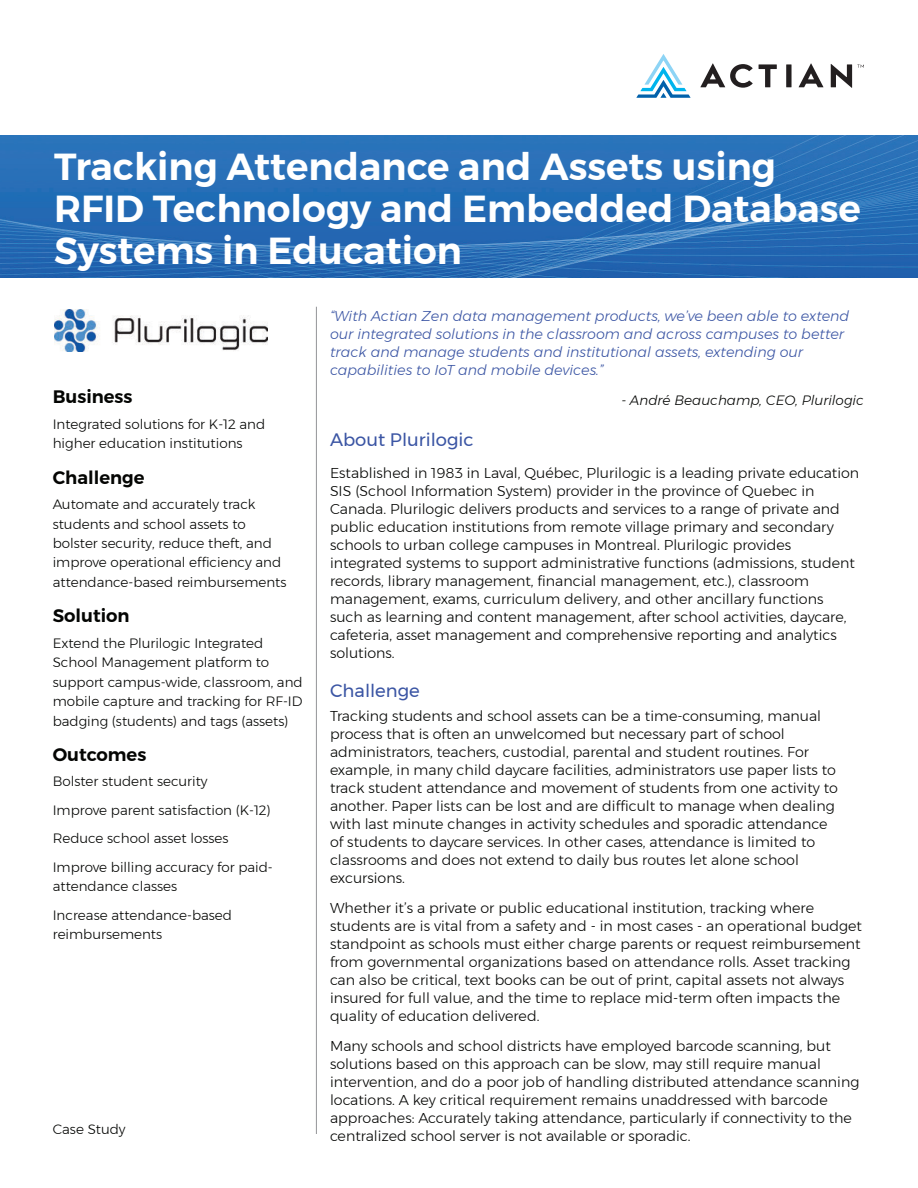
<style>
.page{position:relative;width:918px;height:1188px;background:#fff}
.page>*{position:absolute;margin:0;border:0;box-sizing:border-box;transform-origin:0 0}
.t1{font:600 37.5px/42px "Montserrat";color:#fff}
.t2{font:600 18px "Montserrat";color:#040503}
.t3{font:18px "Montserrat";color:#3b55a4}
.t4{font:300 14.25px/18px "Montserrat";color:#040503}
.t5{font:italic 300 14.25px/18px "Montserrat";color:#3b55a4}
.t6{font:300 13.5px/19.5px "Montserrat";color:#040503}
.t7{font:italic 300 13.5px "Montserrat";color:#040503}
</style>
<div class="page">
<img style="left:0;top:135px;width:918px;height:143px">
<svg style="left:799px;top:63px;width:24px;height:24px"></svg>
<svg style="left:700px;top:63px;width:53px;height:25px"></svg>
<svg style="left:759px;top:64px;width:18px;height:23px"></svg>
<div style="left:786px;top:64px;width:6px;height:23px;background:#231f20"></div>
<svg style="left:831px;top:64px;width:33px;height:24px"></svg>
<svg style="left:636px;top:54px;width:55px;height:44px"></svg>
<hr style="left:316px;top:307px;width:1px;height:827px;background:#939598">
<img style="left:54px;top:310px;width:213px;height:41px">
<h1 class="t1" style="left:54px;top:148px;width:808px">Tracking Attendance and Assets using<br>RFID Technology and Embedded Database<br>Systems in Education</h1>
<p class="t2" style="left:53px;top:389px;width:81px">Business</p>
<p class="t6" style="left:53px;top:415px;width:214px">Integrated solutions for K-12 and higher education institutions</p>
<p class="t2" style="left:53px;top:470px;width:93px">Challenge</p>
<p class="t6" style="left:53px;top:496px;width:235px">Automate and accurately track students and school assets to bolster security, reduce theft, and improve operational efficiency and attendance-based reimbursements</p>
<p class="t2" style="left:53px;top:608px;width:78px">Solution</p>
<p class="t6" style="left:53px;top:634px;width:251px">Extend the Plurilogic Integrated School Management platform to support campus-wide, classroom, and mobile capture and tracking for RF-ID badging (students) and tags (assets)</p>
<p class="t2" style="left:53px;top:747px;width:95px">Outcomes</p>
<p class="t6" style="left:53px;top:768px;width:222px;line-height:28.5px">Bolster student security<br>Improve parent satisfaction (K-12)<br>Reduce school asset losses<br>Improve billing accuracy for paid-</p>
<p class="t6" style="left:53px;top:873px;width:181px;line-height:28.5px">attendance classes<br>Increase attendance-based</p>
<p class="t6" style="left:53px;top:926px;width:111px">reimbursements</p>
<p class="t6" style="left:53px;top:1120px;width:74px">Case Study</p>
<p class="t5" style="left:330px;top:308px;width:521px">“With Actian Zen data management products, we’ve been able to extend our integrated solutions in the classroom and across campuses to better track and manage students and institutional assets, extending our capabilities to IoT and mobile devices.”</p>
<p class="t7" style="left:621px;top:394px;width:244px">- André Beauchamp, CEO, Plurilogic</p>
<p class="t3" style="left:330px;top:432px;width:145px">About Plurilogic</p>
<p class="t4" style="left:330px;top:465px;width:531px">Established in 1983 in Laval, Québec, Plurilogic is a leading private education SIS (School Information System) provider in the province of Quebec in Canada. Plurilogic delivers products and services to a range of private and public education institutions from remote village primary and secondary schools to urban college campuses in Montreal. Plurilogic provides integrated systems to support administrative functions (admissions, student records, library management, financial management, etc.), classroom management, exams, curriculum delivery, and other ancillary functions such as learning and content management, after school activities, daycare, cafeteria, asset management and comprehensive reporting and analytics solutions.</p>
<p class="t3" style="left:330px;top:682px;width:91px">Challenge</p>
<p class="t4" style="left:330px;top:708px;width:509px">Tracking students and school assets can be a time-consuming, manual process that is often an unwelcomed but necessary part of school administrators, teachers, custodial, parental and student routines. For example, in many child daycare facilities, administrators use paper lists to track student attendance and movement of students from one activity to another. Paper lists can be lost and are difficult to manage when dealing with last minute changes in activity schedules and sporadic attendance of students to daycare services. In other cases, attendance is limited to classrooms and does not extend to daily bus routes let alone school excursions.</p>
<p class="t4" style="left:330px;top:900px;width:534px">Whether it’s a private or public educational institution, tracking where students are is vital from a safety and - in most cases - an operational budget standpoint as schools must either charge parents or request reimbursement from governmental organizations based on attendance rolls. Asset tracking can also be critical, text books can be out of print, capital assets not always insured for full value, and the time to replace mid-term often impacts the quality of education delivered.</p>
<p class="t4" style="left:330px;top:1038px;width:531px">Many schools and school districts have employed barcode scanning, but solutions based on this approach can be slow, may still require manual intervention, and do a poor job of handling distributed attendance scanning locations. A key critical requirement remains unaddressed with barcode approaches: Accurately taking attendance, particularly if connectivity to the centralized school server is not available or sporadic.</p>
</div>
